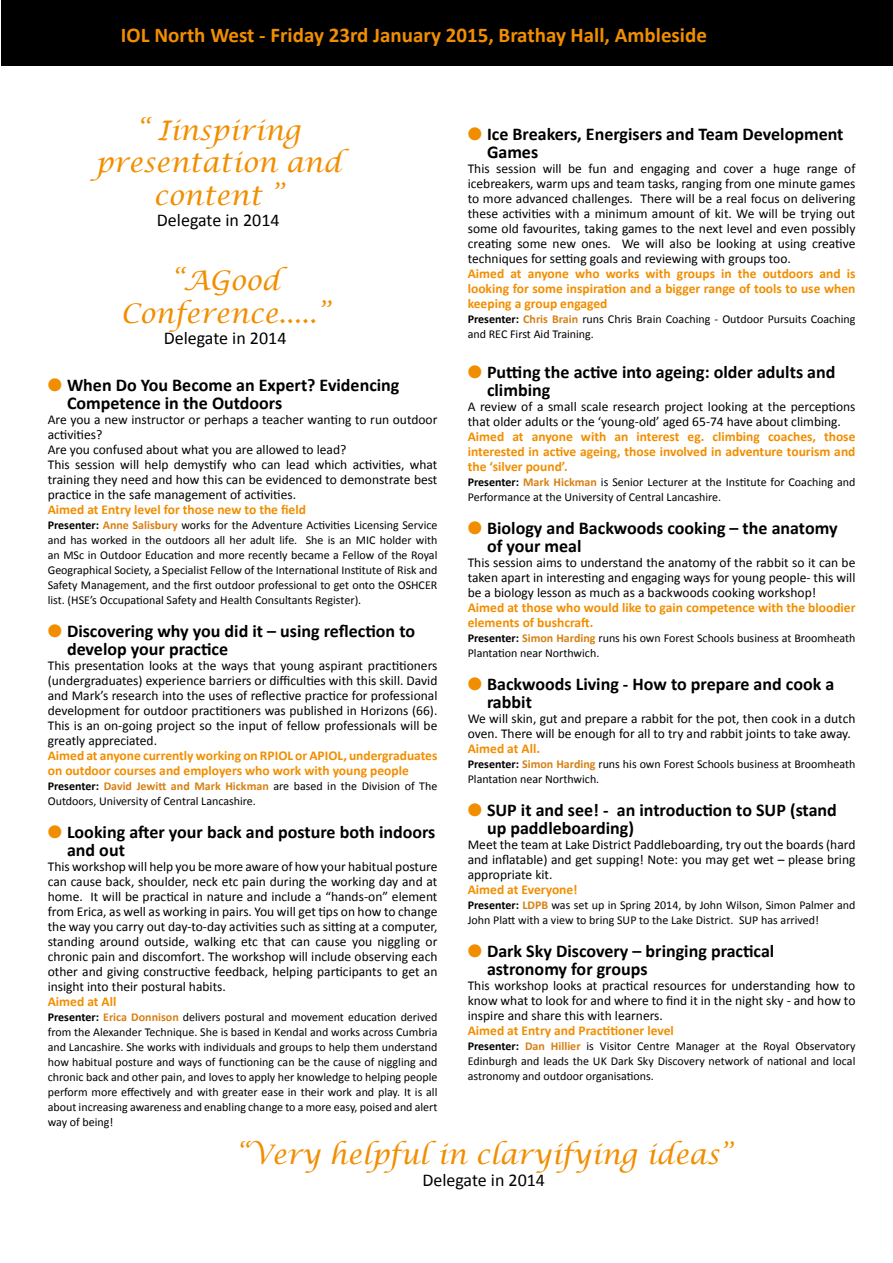
<style>
.page{position:relative;width:893px;height:1263px;background:#fff}
.page>*{position:absolute;margin:0;border:0;box-sizing:border-box;transform-origin:0 0}
.t1{font:italic 27px/32.4px "Lucida Calligraphy";color:#f18e00;text-align:center}
.t2{font:700 21px "Calibri";color:#f18e00}
.t3{font:700 18px/18px "Calibri";color:#000}
.t4{font:18px "Calibri";color:#000}
.t5{font:13.5px/15px "Calibri";color:#000;text-align:justify}
.t6{font:700 13.5px/15px "Calibri";color:#f18e00}
.t7{font:12px/15px "Calibri";color:#000}
.s1{color:#f18e00}
.s2{font-weight:700}
.s3{font-weight:700;color:#d67f13}
</style>
<div class="page">
<div style="left:2px;top:0;width:891px;height:66px;background:#000"></div>
<h2 class="t2" style="left:121px;top:22px;width:587px">IOL North West - Friday 23rd January 2015, Brathay Hall, Ambleside</h2>
<h1 class="t1" style="left:95px;top:115px;width:247px">“ Iinspiring presentation and content ”</h1>
<h3 class="t4" style="left:157px;top:209px;width:124px">Delegate in 2014</h3>
<h1 class="t1" style="left:121px;top:265px;width:210px">“AGood<br>Conference.....”</h1>
<h3 class="t4" style="left:164px;top:327px;width:124px">Delegate in 2014</h3>
<h3 class="t3" style="left:67px;top:375px;width:334px;text-indent:-19px"><span class="s1">●</span> When Do you Become an Expert? Evidencing<br>Competence in the Outdoors</h3>
<p class="t5" style="left:48px;top:412px;width:391px;text-align:left">Are you a new instructor or perhaps a teacher waning to run outdoor aciviies?<br>Are you confused about what you are allowed to lead?<br>This session will help demysify who can lead which aciviies, what training they need and how this can be evidenced to demonstrate best pracice in the safe management of aciviies.</p>
<p class="t6" style="left:48px;top:502px;width:260px">Aimed at Entry level for those new to the ield</p>
<p class="t7" style="left:48px;top:517px;width:391px;text-align:justify"><span class="s2">Presenter:</span> <span class="s3">Anne Salisbury</span> works for the Adventure Aciviies Licensing Service and has worked in the outdoors all her adult life. She is an MIC holder with an MSc in Outdoor Educaion and more recently became a Fellow of the Royal Geographical Society, a Specialist Fellow of the Internaional Insitute of Risk and Safety Management, and the irst outdoor professional to get onto the OSHCER list. (HSE’s Occupaional Safety and Health Consultants Register).</p>
<h3 class="t3" style="left:67px;top:621px;width:350px;text-indent:-19px"><span class="s1">●</span> Discovering why you did it – using relecion to develop your pracice</h3>
<p class="t5" style="left:48px;top:658px;width:391px">This presentaion looks at the ways that young aspirant praciioners (undergraduates) experience barriers or diiculies with this skill. David and Mark’s research into the uses of relecive pracice for professional development for outdoor praciioners was published in Horizons (66).<br>This is an on-going project so the input of fellow professionals will be greatly appreciated.</p>
<p class="t6" style="left:48px;top:748px;width:391px">Aimed at anyone currently working on RPIOL or APIOL, undergraduates on outdoor courses and employers who work with young people</p>
<p class="t7" style="left:48px;top:778px;width:391px"><span class="s2">Presenter:</span> <span class="s3">David Jewit and Mark Hickman</span> are based in the Division of The<br>Outdoors, University of Central Lancashire.</p>
<h3 class="t3" style="left:67px;top:822px;width:370px;text-indent:-19px"><span class="s1">●</span> Looking ater your back and posture both indoors and out</h3>
<p class="t5" style="left:48px;top:859px;width:391px">This workshop will help you be more aware of how your habitual posture can cause back, shoulder, neck etc pain during the working day and at home. It will be pracical in nature and include a “hands-on” element from Erica, as well as working in pairs. You will get ips on how to change the way you carry out day-to-day aciviies such as siing at a computer, standing around outside, walking etc that can cause you niggling or chronic pain and discomfort. The workshop will include observing each other and giving construcive feedback, helping paricipants to get an insight into their postural habits.</p>
<p class="t6" style="left:48px;top:994px;width:70px">Aimed at All</p>
<p class="t7" style="left:48px;top:1009px;width:391px;text-align:justify"><span class="s2">Presenter:</span> <span class="s3">Erica Donnison</span> delivers postural and movement educaion derived from the Alexander Technique. She is based in Kendal and works across Cumbria and Lancashire. She works with individuals and groups to help them understand how habitual posture and ways of funcioning can be the cause of niggling and chronic back and other pain, and loves to apply her knowledge to helping people perform more efecively and with greater ease in their work and play. It is all about increasing awareness and enabling change to a more easy, poised and alert way of being!</p>
<h3 class="t3" style="left:487px;top:124px;width:358px;text-indent:-19px"><span class="s1">●</span> Ice Breakers, Energisers and Team Development<br>Games</h3>
<p class="t5" style="left:468px;top:160px;width:389px">This session will be fun and engaging and cover a huge range of icebreakers, warm ups and team tasks, ranging from one minute games to more advanced challenges. There will be a real focus on delivering these aciviies with a minimum amount of kit. We will be trying out some old favourites, taking games to the next level and even possibly creaing some new ones. We will also be looking at using creaive techniques for seing goals and reviewing with groups too.</p>
<p class="t6" style="left:468px;top:265px;width:389px;text-align:justify">Aimed at anyone who works with groups in the outdoors and is looking for some inspiraion and a bigger range of tools to use when keeping a group engaged</p>
<p class="t7" style="left:468px;top:311px;width:389px"><span class="s2">Presenter:</span> <span class="s3">Chris Brain</span> runs Chris Brain Coaching - Outdoor Pursuits Coaching and REC First Aid Training.</p>
<h3 class="t3" style="left:487px;top:362px;width:350px;text-indent:-19px"><span class="s1">●</span> Puing the acive into ageing: older adults and climbing</h3>
<p class="t5" style="left:468px;top:398px;width:389px">A review of a small scale research project looking at the percepions that older adults or the ‘young-old’ aged 65-74 have about climbing.</p>
<p class="t6" style="left:468px;top:428px;width:389px;text-align:justify">Aimed at anyone with an interest eg. climbing coaches, those interested in acive ageing, those involved in adventure tourism and the ‘silver pound’.</p>
<p class="t7" style="left:468px;top:473px;width:389px"><span class="s2">Presenter:</span> <span class="s3">Mark Hickman</span> is Senior Lecturer at the Insitute for Coaching and<br>Performance at the University of Central Lancashire.</p>
<h3 class="t3" style="left:487px;top:518px;width:352px;text-indent:-19px"><span class="s1">●</span> Biology and Backwoods cooking – the anatomy of your meal</h3>
<p class="t5" style="left:468px;top:554px;width:389px">This session aims to understand the anatomy of the rabbit so it can be taken apart in interesing and engaging ways for young people- this will be a biology lesson as much as a backwoods cooking workshop!</p>
<p class="t6" style="left:468px;top:599px;width:389px">Aimed at those who would like to gain competence with the bloodier elements of bushcrat.</p>
<p class="t7" style="left:468px;top:629px;width:389px"><span class="s2">Presenter:</span> <span class="s3">Simon Harding</span> runs his own Forest Schools business at Broomheath<br>Plantaion near Northwich.</p>
<h3 class="t3" style="left:487px;top:674px;width:349px;text-indent:-19px"><span class="s1">●</span> Backwoods Living - How to prepare and cook a rabbit</h3>
<p class="t5" style="left:468px;top:710px;width:389px">We will skin, gut and prepare a rabbit for the pot, then cook in a dutch oven. There will be enough for all to try and rabbit joints to take away.</p>
<p class="t6" style="left:468px;top:740px;width:74px">Aimed at All.</p>
<p class="t7" style="left:468px;top:755px;width:389px"><span class="s2">Presenter:</span> <span class="s3">Simon Harding</span> runs his own Forest Schools business at Broomheath<br>Plantaion near Northwich.</p>
<h3 class="t3" style="left:487px;top:800px;width:351px;text-indent:-19px"><span class="s1">●</span> SUP it and see! - an introducion to SUP (stand up paddleboarding)</h3>
<p class="t5" style="left:468px;top:836px;width:389px">Meet the team at Lake District Paddleboarding, try out the boards (hard and inlatable) and get supping! Note: you may get wet – please bring appropriate kit.</p>
<p class="t6" style="left:468px;top:881px;width:111px">Aimed at Everyone!</p>
<p class="t7" style="left:468px;top:896px;width:389px"><span class="s2">Presenter:</span> <span class="s3">LDPB</span> was set up in Spring 2014, by John Wilson, Simon Palmer and<br>John Plat with a view to bring SUP to the Lake District. SUP has arrived!</p>
<h3 class="t3" style="left:487px;top:941px;width:289px;text-indent:-19px"><span class="s1">●</span> Dark Sky Discovery – bringing pracical astronomy for groups</h3>
<p class="t5" style="left:468px;top:977px;width:389px">This workshop looks at pracical resources for understanding how to know what to look for and where to ind it in the night sky - and how to inspire and share this with learners.</p>
<p class="t6" style="left:468px;top:1022px;width:208px">Aimed at Entry and Praciioner level</p>
<p class="t7" style="left:468px;top:1037px;width:389px;text-align:justify"><span class="s2">Presenter:</span> <span class="s3">Dan Hillier</span> is Visitor Centre Manager at the Royal Observatory Edinburgh and leads the UK Dark Sky Discovery network of naional and local astronomy and outdoor organisaions.</p>
<h1 class="t1" style="left:235px;top:1140px;width:498px">“Very helpful in claryifying ideas”</h1>
<h3 class="t4" style="left:422px;top:1169px;width:124px">Delegate in 2014</h3>
</div>
